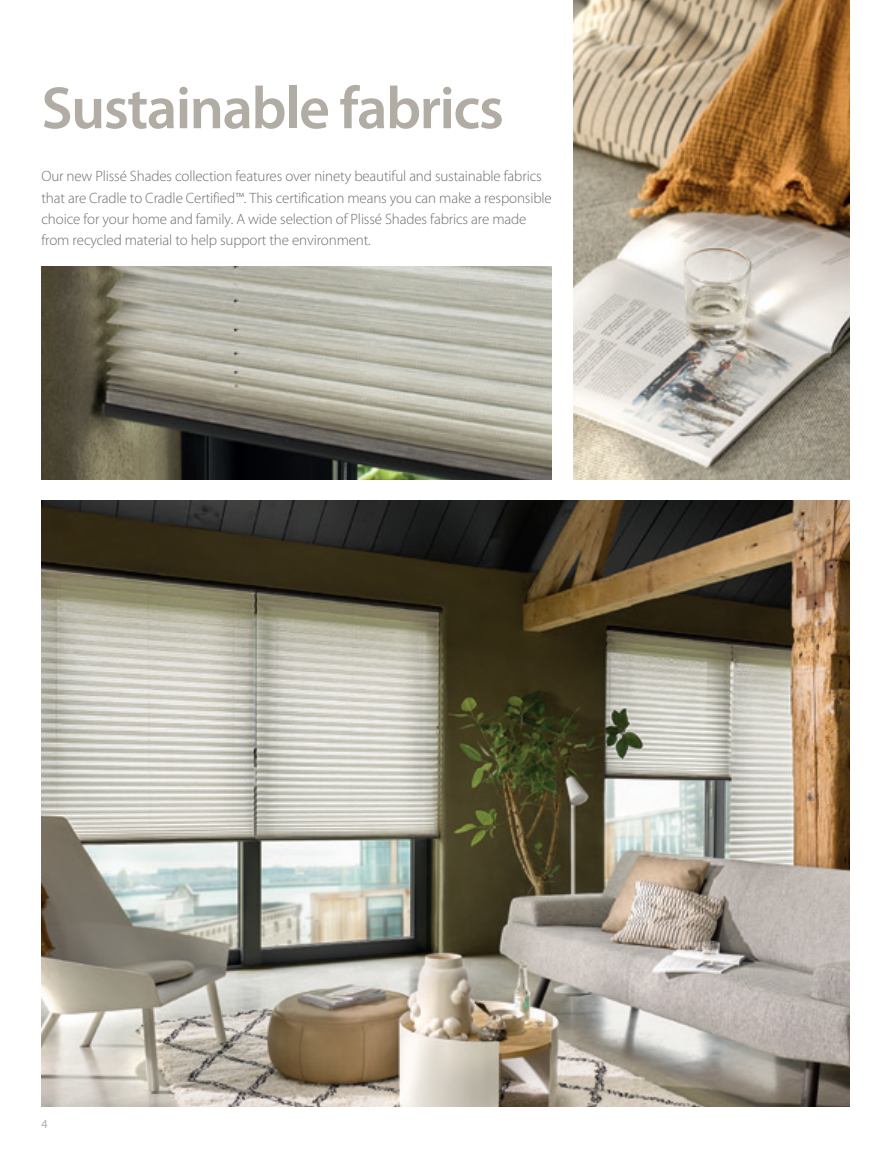
<style>
.page{position:relative;width:893px;height:1150px;background:#fff}
.page>*{position:absolute;margin:0;border:0;box-sizing:border-box;transform-origin:0 0}
.t1{font:600 60px "Myriad Pro";letter-spacing:-.025em;color:#b1aca4}
.t2{font:300 15px/21.3px "Myriad Pro";letter-spacing:-.01em;color:#6c6d70}
.t3{font:12px "Myriad Pro";color:#b1aca4}
</style>
<div class="page">
<img style="left:41px;top:500px;width:808px;height:606px">
<img style="left:41px;top:266px;width:511px;height:213px">
<img style="left:573px;top:0;width:276px;height:479px">
<h1 class="t1" style="left:41px;top:70px;width:464px">Sustainable fabrics</h1>
<p class="t2" style="left:41px;top:165px;width:512px">Our new Plissé Shades collection features over ninety beautiful and sustainable fabrics that are Cradle to Cradle Certified™. This certification means you can make a responsible choice for your home and family. A wide selection of Plissé Shades fabrics are made from recycled material to help support the environment.</p>
<p class="t3" style="left:41px;top:1116px;width:8px">4</p>
</div>
